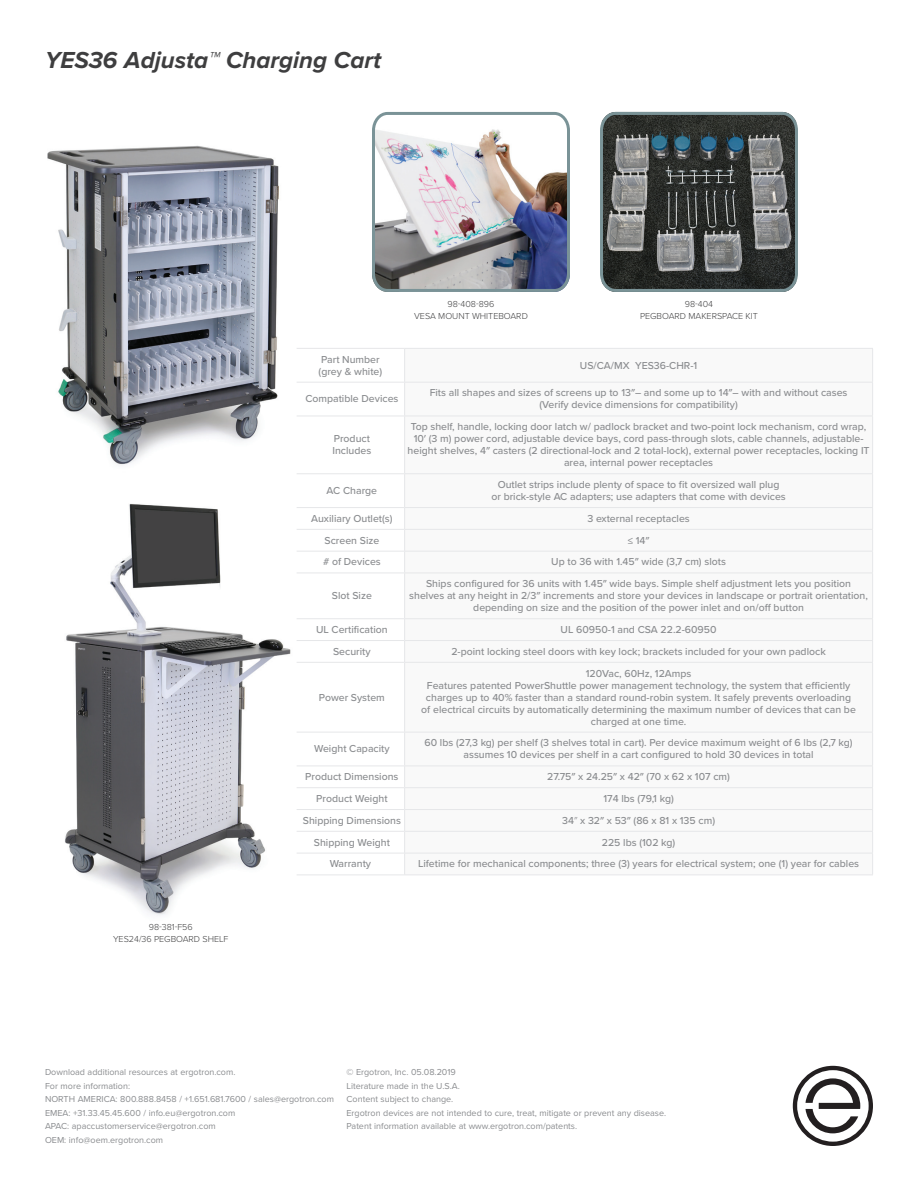
<style>
.page{position:relative;width:918px;height:1188px;background:#fff}
.page>*{position:absolute;margin:0;border:0;box-sizing:border-box;transform-origin:0 0}
.t1{font:italic 700 24px "Proxima Nova";color:#3e3e3f}
.t2{font:500 10.5px/12px "Proxima Nova";color:#8a8c8f;text-align:center}
.t3{font:9px/13.5px "Proxima Nova";color:#8a8c8f}
.t4{font:300 9px/12px "Proxima Nova";color:#3e3e3f;text-align:center}
.s1{font-weight:300}
</style>
<div class="page">
<img style="left:47px;top:145px;width:287px;height:320px">
<img style="left:65px;top:504px;width:226px;height:411px">
<svg style="left:793px;top:1066px;width:80px;height:80px"></svg>
<svg style="left:405px;top:381px;width:467px;height:494px"></svg>
<hr style="left:405px;top:348px;width:468px;height:1px;background:#e6e7e9">
<hr style="left:872px;top:349px;width:1px;height:33px;background:#e6e7e9">
<hr style="left:405px;top:382px;width:468px;height:1px;background:#e6e7e9">
<hr style="left:872px;top:383px;width:1px;height:33px;background:#e6e7e9">
<hr style="left:405px;top:416px;width:468px;height:1px;background:#e6e7e9">
<hr style="left:872px;top:416px;width:1px;height:57px;background:#e6e7e9">
<hr style="left:405px;top:473px;width:468px;height:1px;background:#e6e7e9">
<hr style="left:872px;top:474px;width:1px;height:33px;background:#e6e7e9">
<hr style="left:405px;top:507px;width:468px;height:1px;background:#e6e7e9">
<hr style="left:405px;top:529px;width:468px;height:1px;background:#e6e7e9">
<hr style="left:405px;top:551px;width:468px;height:1px;background:#e6e7e9">
<svg style="left:872px;top:508px;width:1px;height:65px"></svg>
<hr style="left:405px;top:573px;width:468px;height:1px;background:#e6e7e9">
<hr style="left:404px;top:573px;width:1px;height:45px;background:#e6e7e9">
<hr style="left:872px;top:573px;width:1px;height:45px;background:#e6e7e9">
<svg style="left:404px;top:619px;width:1px;height:43px"></svg>
<svg style="left:872px;top:619px;width:1px;height:43px"></svg>
<hr style="left:404px;top:663px;width:1px;height:69px;background:#e6e7e9">
<hr style="left:872px;top:663px;width:1px;height:69px;background:#e6e7e9">
<hr style="left:404px;top:732px;width:1px;height:34px;background:#e6e7e9">
<hr style="left:872px;top:732px;width:1px;height:34px;background:#e6e7e9">
<hr style="left:405px;top:618px;width:468px;height:1px;background:#e6e7e9">
<hr style="left:405px;top:640px;width:468px;height:1px;background:#e6e7e9">
<hr style="left:405px;top:662px;width:468px;height:1px;background:#e6e7e9">
<hr style="left:405px;top:732px;width:468px;height:1px;background:#e6e7e9">
<hr style="left:405px;top:766px;width:468px;height:1px;background:#e6e7e9">
<hr style="left:405px;top:787px;width:468px;height:1px;background:#e6e7e9">
<hr style="left:405px;top:809px;width:468px;height:1px;background:#e6e7e9">
<hr style="left:405px;top:831px;width:468px;height:1px;background:#e6e7e9">
<hr style="left:405px;top:853px;width:468px;height:1px;background:#e6e7e9">
<svg style="left:872px;top:767px;width:1px;height:108px"></svg>
<hr style="left:405px;top:875px;width:468px;height:1px;background:#e6e7e9">
<hr style="left:297px;top:348px;width:108px;height:1px;background:#e6e7e9">
<hr style="left:404px;top:349px;width:1px;height:33px;background:#e6e7e9">
<hr style="left:297px;top:382px;width:108px;height:1px;background:#e6e7e9">
<hr style="left:404px;top:383px;width:1px;height:33px;background:#e6e7e9">
<hr style="left:297px;top:416px;width:108px;height:1px;background:#e6e7e9">
<hr style="left:404px;top:416px;width:1px;height:57px;background:#e6e7e9">
<hr style="left:297px;top:473px;width:108px;height:1px;background:#e6e7e9">
<hr style="left:404px;top:474px;width:1px;height:33px;background:#e6e7e9">
<hr style="left:297px;top:507px;width:108px;height:1px;background:#e6e7e9">
<hr style="left:297px;top:529px;width:108px;height:1px;background:#e6e7e9">
<hr style="left:297px;top:551px;width:108px;height:1px;background:#e6e7e9">
<svg style="left:404px;top:508px;width:1px;height:65px"></svg>
<hr style="left:297px;top:573px;width:108px;height:1px;background:#e6e7e9">
<hr style="left:297px;top:618px;width:108px;height:1px;background:#e6e7e9">
<hr style="left:297px;top:640px;width:108px;height:1px;background:#e6e7e9">
<hr style="left:297px;top:662px;width:108px;height:1px;background:#e6e7e9">
<hr style="left:297px;top:732px;width:108px;height:1px;background:#e6e7e9">
<hr style="left:297px;top:766px;width:108px;height:1px;background:#e6e7e9">
<hr style="left:297px;top:787px;width:108px;height:1px;background:#e6e7e9">
<hr style="left:297px;top:809px;width:108px;height:1px;background:#e6e7e9">
<hr style="left:297px;top:831px;width:108px;height:1px;background:#e6e7e9">
<hr style="left:297px;top:853px;width:108px;height:1px;background:#e6e7e9">
<svg style="left:404px;top:767px;width:1px;height:108px"></svg>
<hr style="left:297px;top:875px;width:108px;height:1px;background:#e6e7e9">
<img style="left:372px;top:112px;width:198px;height:180px">
<svg style="left:600px;top:111px;width:198px;height:181px"></svg>
<h1 class="t1" style="left:45px;top:45px;width:338px">YES36 Adjusta™ Charging Cart</h1>
<p class="t4" style="left:414px;top:298px;width:115px">98-408-896<br>VESA MOUNT WHITEBOARD</p>
<p class="t4" style="left:640px;top:298px;width:119px">98-404<br>PEGBOARD MAKERSPACE KIT</p>
<p class="t2" style="left:319px;top:353px;width:65px;text-align:left">Part Number (grey &amp; white)</p>
<p class="t2" style="left:580px;top:359px;width:119px">US/CA/MX YES36-CHR-1</p>
<p class="t2" style="left:305px;top:393px;width:95px">Compatible Devices</p>
<p class="t2" style="left:430px;top:387px;width:419px">Fits all shapes and sizes of screens up to 13″– and some up to 14″– with and without cases (Verify device dimensions for compatibility)</p>
<p class="t2" style="left:332px;top:433px;width:40px;text-align:left">Product<br>Includes</p>
<p class="t2" style="left:408px;top:421px;width:464px">Top shelf, handle, locking door latch w/ padlock bracket and two-point lock mechanism, cord wrap, 10′ (3 m) power cord, adjustable device bays, cord pass-through slots, cable channels, adjustable&shy;height shelves, 4″ casters (2 directional-lock and 2 total-lock), external power receptacles, locking IT area, internal power receptacles</p>
<p class="t2" style="left:327px;top:485px;width:52px">AC Charge</p>
<p class="t2" style="left:491px;top:479px;width:296px">Outlet strips include plenty of space to fit oversized wall plug<br>or brick-style AC adapters; use adapters that come with devices</p>
<p class="t2" style="left:311px;top:513px;width:83px">Auxiliary Outlet(s)</p>
<p class="t2" style="left:587px;top:513px;width:104px">3 external receptacles</p>
<p class="t2" style="left:325px;top:534px;width:56px">Screen Size</p>
<p class="t2" style="left:628px;top:534px;width:23px">≤ 14″</p>
<p class="t2" style="left:323px;top:556px;width:59px"># of Devices</p>
<p class="t2" style="left:551px;top:556px;width:176px">Up to 36 with 1.45″ wide (3,7 cm) slots</p>
<p class="t2" style="left:332px;top:590px;width:42px">Slot Size</p>
<p class="t2" style="left:409px;top:578px;width:460px">Ships configured for 36 units with 1.45″ wide bays. Simple shelf adjustment lets you position shelves at any height in 2/3″ increments and store your devices in landscape or portrait orientation, depending on size and the position of the power inlet and on/off button</p>
<p class="t2" style="left:316px;top:624px;width:73px">UL Certification</p>
<p class="t2" style="left:561px;top:624px;width:157px">UL 60950-1 and CSA 22.2-60950</p>
<p class="t2" style="left:333px;top:646px;width:39px">Security</p>
<p class="t2" style="left:451px;top:646px;width:376px">2-point locking steel doors with key lock; brackets included for your own padlock</p>
<p class="t2" style="left:319px;top:691px;width:68px">Power System</p>
<p class="t2" style="left:421px;top:667px;width:436px">120Vac, 60Hz, 12Amps<br>Features patented PowerShuttle power management technology, the system that efficiently charges up to 40% faster than a standard round-robin system. It safely prevents overloading of electrical circuits by automatically determining the maximum number of devices that can be charged at one time.</p>
<p class="t4" style="left:113px;top:921px;width:117px">98-381-F56<br>YES24/36 PEGBOARD SHELF</p>
<p class="t2" style="left:314px;top:743px;width:77px">Weight Capacity</p>
<p class="t2" style="left:425px;top:737px;width:430px">60 lbs (27,3 kg) per shelf (3 shelves total in cart). Per device maximum weight of 6 lbs (2,7 kg) assumes 10 devices per shelf in a cart configured to hold 30 devices in total</p>
<p class="t2" style="left:305px;top:771px;width:95px">Product Dimensions</p>
<p class="t2" style="left:547px;top:771px;width:184px">27.75″ x 24.25″ x 42″ (70 x 62 x 107 cm)</p>
<p class="t2" style="left:316px;top:793px;width:73px">Product Weight</p>
<p class="t2" style="left:603px;top:793px;width:72px">174 lbs (79,1 kg)</p>
<p class="t2" style="left:303px;top:815px;width:100px">Shipping Dimensions</p>
<p class="t2" style="left:562px;top:815px;width:154px">34<span class="s1">″</span> x 32″ x 53″ (86 x 81 x 135 cm)</p>
<p class="t2" style="left:314px;top:836px;width:78px">Shipping Weight</p>
<p class="t2" style="left:602px;top:836px;width:75px">225 lbs (102 kg)</p>
<p class="t2" style="left:330px;top:858px;width:43px">Warranty</p>
<p class="t2" style="left:418px;top:858px;width:443px">Lifetime for mechanical components; three (3) years for electrical system; one (1) year for cables</p>
<p class="t3" style="left:45px;top:1066px;width:291px">Download additional resources at ergotron.com.<br>For more information:<br>NORTH AMERICA: 800.888.8458 / +1.651.681.7600 / sales@ergotron.com EMEA: +31.33.45.45.600 / info.eu@ergotron.com<br>APAC: apaccustomerservice@ergotron.com<br>OEM: info@oem.ergotron.com</p>
<p class="t3" style="left:346px;top:1066px;width:321px">© Ergotron, Inc. 05.08.2019<br>Literature made in the U.S.A.<br>Content subject to change.<br>Ergotron devices are not intended to cure, treat, mitigate or prevent any disease.<br>Patent information available at www.ergotron.com/patents.</p>
</div>
